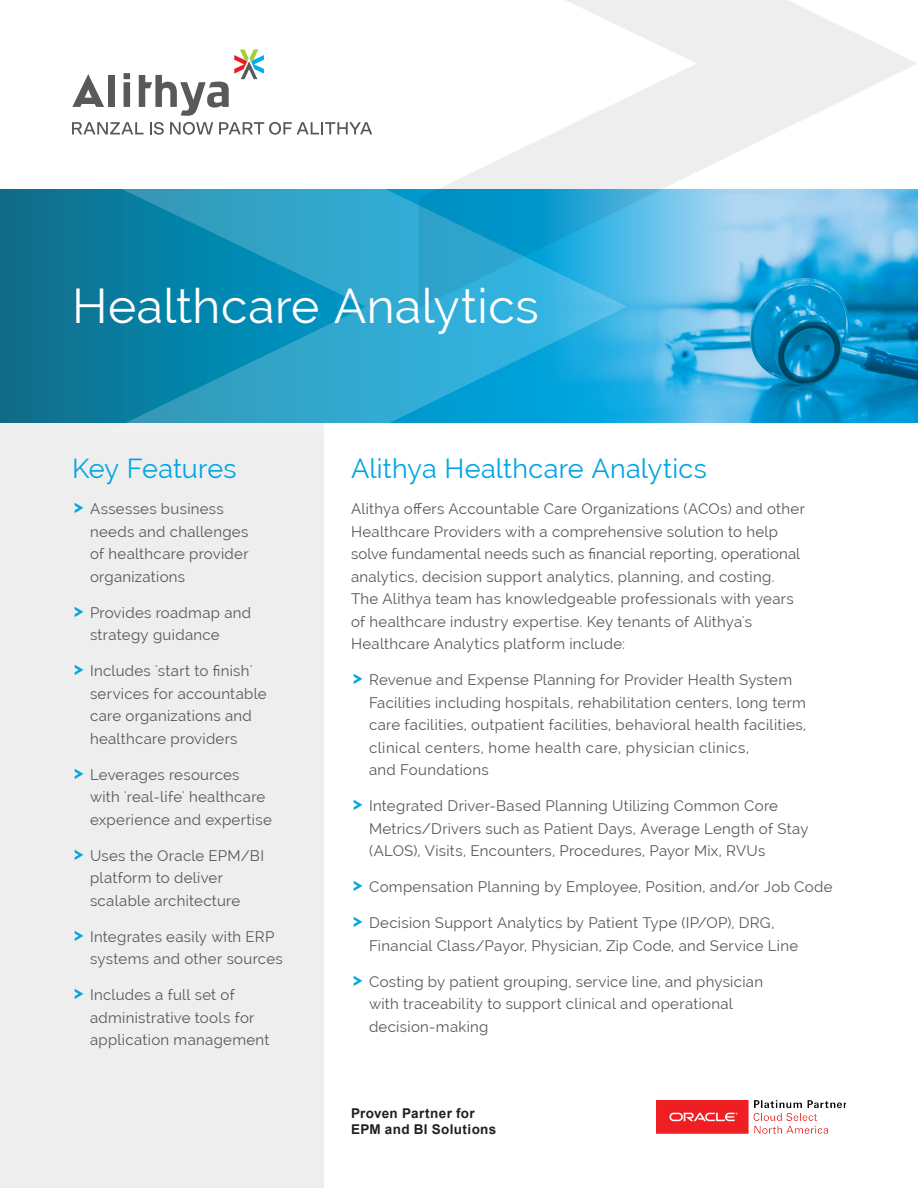
<style>
.page{position:relative;width:918px;height:1188px;background:#fff}
.page>*{position:absolute;margin:0;border:0;box-sizing:border-box;transform-origin:0 0}
.H1_title{font:48px "Raleway";letter-spacing:.01em;color:#fff}
.t1{font:27px "Raleway";letter-spacing:.01em;color:#00a5e3}
.t2{font:15px/22.5px "Raleway";letter-spacing:.02em;color:#57585a}
.t3{font:700 13.5px/15.8px "Arial";letter-spacing:.025em;color:#231f20}
.s1{font-family:"DIN Medium Alternate";font-size:22.5px;color:#00a5e3}
</style>
<div class="page">
<div style="left:0;top:189px;width:918px;height:234px;background:#0f7290"></div>
<div style="left:0;top:423px;width:324px;height:765px;background:#eeeeef"></div>
<img style="left:627px;top:308px;width:291px;height:115px">
<svg style="left:106px;top:189px;width:521px;height:234px"></svg>
<svg style="left:419px;top:0;width:499px;height:308px"></svg>
<svg style="left:72px;top:74px;width:32px;height:33px"></svg>
<div style="left:108px;top:75px;width:7px;height:32px;background:#58595b"></div>
<svg style="left:124px;top:73px;width:6px;height:34px"></svg>
<svg style="left:139px;top:50px;width:125px;height:66px"></svg>
<svg style="left:72px;top:122px;width:72px;height:12px"></svg>
<svg style="left:150px;top:122px;width:14px;height:13px"></svg>
<svg style="left:170px;top:122px;width:43px;height:13px"></svg>
<svg style="left:219px;top:122px;width:153px;height:13px"></svg>
<img style="left:657px;top:1100px;width:189px;height:34px">
<p class="H1_title" style="left:72px;top:278px;width:468px">Healthcare Analytics</p>
<h2 class="t1" style="left:72px;top:453px;width:166px">Key Features</h2>
<p class="t2" style="left:90px;top:498px;width:160px;text-indent:-18px"><span class="s1">›</span> Assesses business needs and challenges of healthcare provider organizations</p>
<p class="t2" style="left:90px;top:601px;width:163px;text-indent:-18px"><span class="s1">›</span> Provides roadmap and strategy guidance</p>
<p class="t2" style="left:90px;top:660px;width:178px;text-indent:-18px"><span class="s1">›</span> Includes 'start to finish' services for accountable care organizations and healthcare providers</p>
<p class="t2" style="left:90px;top:763px;width:183px;text-indent:-18px"><span class="s1">›</span> Leverages resources with 'real-life' healthcare experience and expertise</p>
<p class="t2" style="left:90px;top:844px;width:176px;text-indent:-18px"><span class="s1">›</span> Uses the Oracle EPM/BI platform to deliver scalable architecture</p>
<p class="t2" style="left:90px;top:925px;width:194px;text-indent:-18px"><span class="s1">›</span> Integrates easily with ERP systems and other sources</p>
<p class="t2" style="left:90px;top:984px;width:181px;text-indent:-18px"><span class="s1">›</span> Includes a full set of administrative tools for application management</p>
<h2 class="t1" style="left:351px;top:453px;width:357px">Alithya Healthcare Analytics</h2>
<p class="t2" style="left:351px;top:498px;width:456px">Alithya offers Accountable Care Organizations (ACOs) and other Healthcare Providers with a comprehensive solution to help solve fundamental needs such as financial reporting, operational analytics, decision support analytics, planning, and costing.<br>The Alithya team has knowledgeable professionals with years of healthcare industry expertise. Key tenants of Alithya's Healthcare Analytics platform include:</p>
<p class="t2" style="left:369px;top:669px;width:439px;text-indent:-18px"><span class="s1">›</span> Revenue and Expense Planning for Provider Health System Facilities including hospitals, rehabilitation centers, long term care facilities, outpatient facilities, behavioral health facilities, clinical centers, home health care, physician clinics,<br>and Foundations</p>
<p class="t2" style="left:369px;top:795px;width:441px;text-indent:-18px"><span class="s1">›</span> Integrated Driver-Based Planning Utilizing Common Core<br>Metrics/Drivers such as Patient Days, Average Length of Stay (ALOS), Visits, Encounters, Procedures, Payor Mix, RVUs</p>
<p class="t2" style="left:351px;top:876px;width:483px"><span class="s1">›</span> Compensation Planning by Employee, Position, and/or Job Code</p>
<p class="t2" style="left:369px;top:912px;width:431px;text-indent:-18px"><span class="s1">›</span> Decision Support Analytics by Patient Type (IP/OP), DRG,<br>Financial Class/Payor, Physician, Zip Code, and Service Line</p>
<p class="t2" style="left:369px;top:970px;width:396px;text-indent:-18px"><span class="s1">›</span> Costing by patient grouping, service line, and physician with traceability to support clinical and operational decision-making</p>
<p class="t3" style="left:351px;top:1106px;width:147px">Proven Partner for<br>EPM and BI Solutions</p>
</div>
